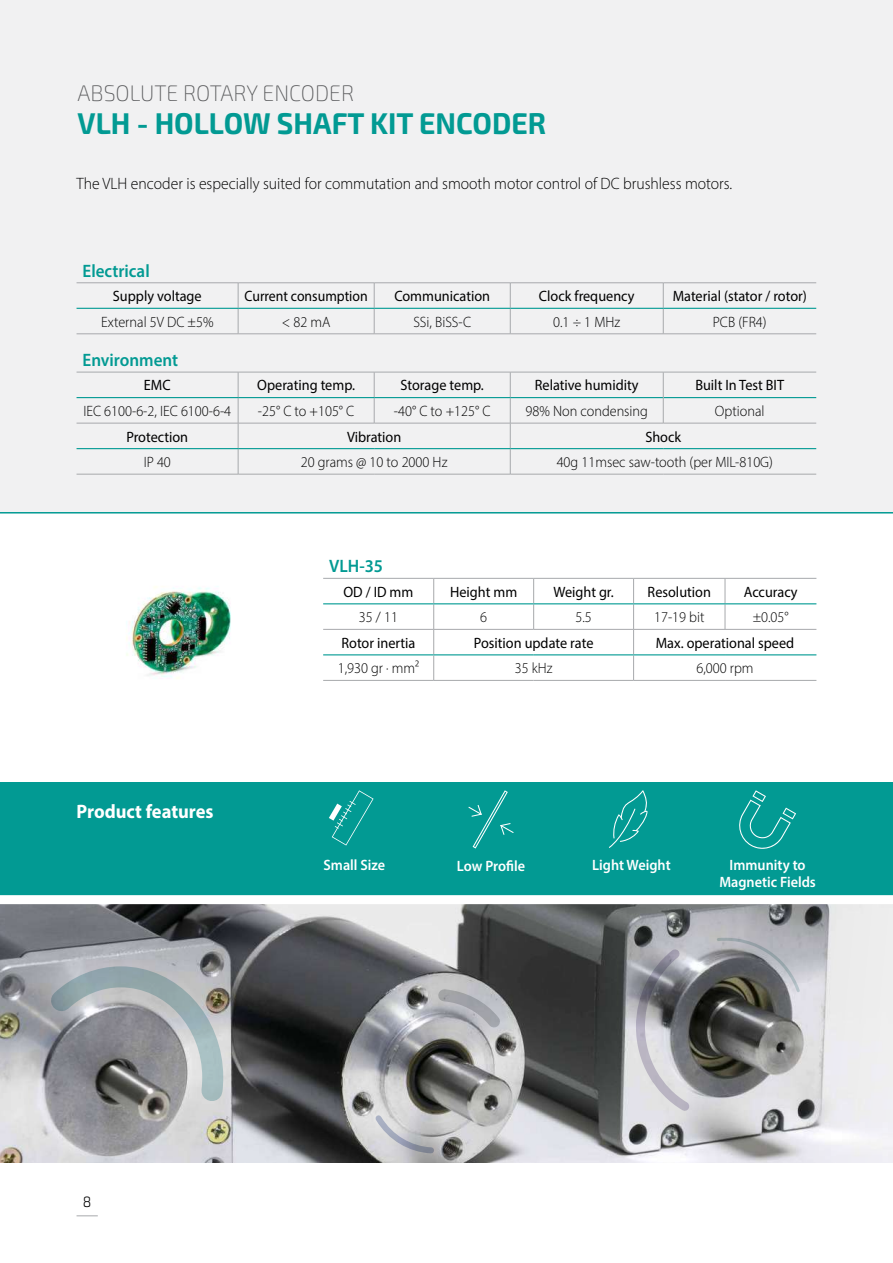
<style>
.page{position:relative;width:893px;height:1263px;background:#fff}
.page>*{position:absolute;margin:0;border:0;box-sizing:border-box;transform-origin:0 0}
.t1{font:700 30px "Exo 2";color:#029a93;scale:.95 1}
.t2{font:200 22.5px "Exo 2";color:#58595b;scale:.95 1}
.t3{font:700 19.5px "Myriad Pro";color:#fff;scale:.95 1}
.t4{font:600 18px "Myriad Pro";color:#029a93;scale:.95 1}
.t5{font:300 16.5px "Myriad Pro";color:#000;scale:.95 1}
.t6{font:15px "Myriad Pro";color:#000;scale:.95 1}
.t7{font:300 15px "Myriad Pro";color:#000;scale:.95 1}
.t8{font:600 15px/16.5px "Myriad Pro";color:#fff;text-align:center;scale:.95 1}
.t9{font:15px "Myriad Pro";color:#000;scale:.92 1}
.t10{font:300 15px "Myriad Pro";color:#000;scale:.94 1}
.t11{font:300 15px "Exo 2";color:#000;scale:.94 1}
</style>
<div class="page">
<svg style="left:77px;top:1215px;width:21px;height:1px"></svg>
<img style="left:0;top:904px;width:893px;height:258px">
<div style="left:0;top:0;width:893px;height:512px;background:#f1f1f2"></div>
<hr style="left:323px;top:629px;width:111px;height:1px;background:#a7a9ac">
<hr style="left:434px;top:629px;width:100px;height:1px;background:#a7a9ac">
<hr style="left:534px;top:629px;width:100px;height:1px;background:#a7a9ac">
<hr style="left:634px;top:629px;width:91px;height:1px;background:#a7a9ac">
<hr style="left:725px;top:629px;width:91px;height:1px;background:#a7a9ac">
<hr style="left:323px;top:680px;width:111px;height:1px;background:#a7a9ac">
<hr style="left:434px;top:680px;width:100px;height:1px;background:#a7a9ac">
<hr style="left:534px;top:680px;width:100px;height:1px;background:#a7a9ac">
<hr style="left:634px;top:680px;width:91px;height:1px;background:#a7a9ac">
<hr style="left:725px;top:680px;width:91px;height:1px;background:#a7a9ac">
<svg style="left:533px;top:579px;width:1px;height:50px"></svg>
<svg style="left:725px;top:579px;width:1px;height:50px"></svg>
<hr style="left:323px;top:603px;width:111px;height:1px;background:#029a93">
<hr style="left:434px;top:603px;width:100px;height:1px;background:#029a93">
<hr style="left:534px;top:603px;width:100px;height:1px;background:#029a93">
<hr style="left:634px;top:603px;width:91px;height:1px;background:#029a93">
<hr style="left:725px;top:603px;width:91px;height:1px;background:#029a93">
<hr style="left:323px;top:654px;width:111px;height:1px;background:#029a93">
<hr style="left:634px;top:654px;width:91px;height:1px;background:#029a93">
<hr style="left:725px;top:654px;width:91px;height:1px;background:#029a93">
<svg style="left:433px;top:579px;width:1px;height:101px"></svg>
<svg style="left:633px;top:579px;width:1px;height:101px"></svg>
<hr style="left:323px;top:578px;width:111px;height:1px;background:#a7a9ac">
<hr style="left:434px;top:578px;width:100px;height:1px;background:#a7a9ac">
<hr style="left:534px;top:578px;width:100px;height:1px;background:#a7a9ac">
<hr style="left:634px;top:578px;width:91px;height:1px;background:#a7a9ac">
<hr style="left:725px;top:578px;width:91px;height:1px;background:#a7a9ac">
<hr style="left:434px;top:654px;width:100px;height:1px;background:#029a93">
<hr style="left:534px;top:654px;width:100px;height:1px;background:#029a93">
<img style="left:126px;top:586px;width:105px;height:93px">
<div style="left:0;top:782px;width:893px;height:115px;background:#029a93"></div>
<div style="left:0;top:895px;width:893px;height:9px;background:#fff"></div>
<hr style="left:0;top:512px;width:893px;height:1px;background:#029a93">
<hr style="left:77px;top:423px;width:161px;height:1px;background:#a7a9ac">
<hr style="left:238px;top:423px;width:136px;height:1px;background:#a7a9ac">
<hr style="left:374px;top:423px;width:136px;height:1px;background:#a7a9ac">
<hr style="left:510px;top:423px;width:153px;height:1px;background:#a7a9ac">
<hr style="left:663px;top:423px;width:153px;height:1px;background:#a7a9ac">
<hr style="left:77px;top:334px;width:161px;height:1px;background:#a7a9ac">
<hr style="left:238px;top:334px;width:136px;height:1px;background:#a7a9ac">
<hr style="left:374px;top:334px;width:136px;height:1px;background:#a7a9ac">
<hr style="left:510px;top:334px;width:153px;height:1px;background:#a7a9ac">
<hr style="left:663px;top:334px;width:153px;height:1px;background:#a7a9ac">
<hr style="left:77px;top:474px;width:161px;height:1px;background:#a7a9ac">
<hr style="left:238px;top:474px;width:136px;height:1px;background:#a7a9ac">
<hr style="left:374px;top:474px;width:136px;height:1px;background:#a7a9ac">
<hr style="left:510px;top:474px;width:153px;height:1px;background:#a7a9ac">
<hr style="left:663px;top:474px;width:153px;height:1px;background:#a7a9ac">
<svg style="left:238px;top:284px;width:1px;height:50px"></svg>
<svg style="left:374px;top:284px;width:1px;height:50px"></svg>
<svg style="left:510px;top:284px;width:1px;height:50px"></svg>
<svg style="left:663px;top:284px;width:1px;height:50px"></svg>
<svg style="left:374px;top:373px;width:1px;height:50px"></svg>
<svg style="left:238px;top:373px;width:1px;height:101px"></svg>
<svg style="left:510px;top:373px;width:1px;height:101px"></svg>
<hr style="left:77px;top:283px;width:161px;height:1px;background:#a7a9ac">
<hr style="left:238px;top:283px;width:136px;height:1px;background:#a7a9ac">
<hr style="left:374px;top:283px;width:136px;height:1px;background:#a7a9ac">
<hr style="left:510px;top:283px;width:153px;height:1px;background:#a7a9ac">
<hr style="left:663px;top:283px;width:153px;height:1px;background:#a7a9ac">
<hr style="left:77px;top:372px;width:161px;height:1px;background:#a7a9ac">
<hr style="left:238px;top:372px;width:136px;height:1px;background:#a7a9ac">
<hr style="left:374px;top:372px;width:136px;height:1px;background:#a7a9ac">
<hr style="left:510px;top:372px;width:153px;height:1px;background:#a7a9ac">
<hr style="left:663px;top:372px;width:153px;height:1px;background:#a7a9ac">
<hr style="left:663px;top:397px;width:153px;height:1px;background:#029a93">
<hr style="left:77px;top:308px;width:161px;height:1px;background:#029a93">
<hr style="left:238px;top:308px;width:136px;height:1px;background:#029a93">
<hr style="left:374px;top:308px;width:136px;height:1px;background:#029a93">
<hr style="left:510px;top:308px;width:153px;height:1px;background:#029a93">
<hr style="left:663px;top:308px;width:153px;height:1px;background:#029a93">
<hr style="left:77px;top:397px;width:161px;height:1px;background:#029a93">
<hr style="left:238px;top:397px;width:136px;height:1px;background:#029a93">
<hr style="left:374px;top:397px;width:136px;height:1px;background:#029a93">
<hr style="left:510px;top:397px;width:153px;height:1px;background:#029a93">
<hr style="left:77px;top:448px;width:161px;height:1px;background:#029a93">
<hr style="left:238px;top:448px;width:136px;height:1px;background:#029a93">
<hr style="left:374px;top:448px;width:136px;height:1px;background:#029a93">
<hr style="left:510px;top:448px;width:153px;height:1px;background:#029a93">
<hr style="left:663px;top:448px;width:153px;height:1px;background:#029a93">
<svg style="left:663px;top:372px;width:1px;height:51px"></svg>
<svg style="left:468px;top:790px;width:46px;height:58px"></svg>
<svg style="left:50px;top:965px;width:175px;height:137px"></svg>
<svg style="left:434px;top:982px;width:70px;height:56px"></svg>
<svg style="left:634px;top:948px;width:57px;height:164px"></svg>
<svg style="left:609px;top:790px;width:39px;height:58px"></svg>
<svg style="left:329px;top:790px;width:45px;height:55px"></svg>
<svg style="left:372px;top:1110px;width:65px;height:47px"></svg>
<svg style="left:715px;top:937px;width:87px;height:57px"></svg>
<svg style="left:739px;top:790px;width:57px;height:59px"></svg>
<h2 class="t2" style="left:78px;top:80px;width:293px">ABSOLUTE ROTARY ENCODER</h2>
<h1 class="t1" style="left:78px;top:105px;width:495px">VLH - HOLLOW SHAFT KIT ENCODER</h1>
<p class="t5" style="left:77px;top:173px;width:692px">The VLH encoder is especially suited for commutation and smooth motor control of DC brushless motors.</p>
<p class="t4" style="left:83px;top:259px;width:72px">Electrical</p>
<p class="t6" style="left:113px;top:287px;width:95px">Supply voltage</p>
<p class="t9" style="left:245px;top:287px;width:135px">Current consumption</p>
<p class="t6" style="left:394px;top:287px;width:102px">Communication</p>
<p class="t6" style="left:539px;top:287px;width:102px">Clock frequency</p>
<p class="t6" style="left:673px;top:287px;width:143px">Material (stator / rotor)</p>
<p class="t7" style="left:101px;top:313px;width:120px">External 5V DC ±5%</p>
<p class="t7" style="left:282px;top:313px;width:53px">&lt; 82 mA</p>
<p class="t7" style="left:413px;top:313px;width:62px">SSi, BiSS-C</p>
<p class="t7" style="left:553px;top:313px;width:72px">0.1 ÷ 1 MHz</p>
<p class="t7" style="left:713px;top:313px;width:58px">PCB (FR4)</p>
<p class="t4" style="left:83px;top:349px;width:102px">Environment</p>
<p class="t6" style="left:144px;top:376px;width:30px">EMC</p>
<p class="t6" style="left:257px;top:376px;width:104px">Operating temp.</p>
<p class="t6" style="left:400px;top:376px;width:89px">Storage temp.</p>
<p class="t6" style="left:535px;top:376px;width:111px">Relative humidity</p>
<p class="t6" style="left:695px;top:376px;width:95px">Built In Test BIT</p>
<p class="t7" style="left:83px;top:402px;width:157px">IEC 6100-6-2, IEC 6100-6-4</p>
<p class="t7" style="left:258px;top:402px;width:103px">-25° C to +105° C</p>
<p class="t7" style="left:394px;top:402px;width:103px">-40° C to +125° C</p>
<p class="t7" style="left:525px;top:402px;width:130px">98% Non condensing</p>
<p class="t7" style="left:715px;top:402px;width:54px">Optional</p>
<p class="t6" style="left:126px;top:427px;width:67px">Protection</p>
<p class="t6" style="left:347px;top:427px;width:59px">Vibration</p>
<p class="t6" style="left:645px;top:427px;width:39px">Shock</p>
<p class="t7" style="left:144px;top:453px;width:30px">IP 40</p>
<p class="t7" style="left:301px;top:453px;width:156px">20 grams @ 10 to 2000 Hz</p>
<p class="t7" style="left:557px;top:453px;width:229px">40g 11msec saw-tooth (per MIL-810G)</p>
<h3 class="t3" style="left:77px;top:799px;width:146px">Product features</h3>
<p class="t4" style="left:329px;top:555px;width:58px">VLH-35</p>
<p class="t6" style="left:343px;top:582px;width:75px">OD / ID mm</p>
<p class="t6" style="left:450px;top:582px;width:72px">Height mm</p>
<p class="t6" style="left:553px;top:582px;width:65px">Weight gr.</p>
<p class="t6" style="left:648px;top:582px;width:68px">Resolution</p>
<p class="t6" style="left:744px;top:582px;width:58px">Accuracy</p>
<p class="t7" style="left:359px;top:608px;width:43px">35 / 11</p>
<p class="t7" style="left:480px;top:608px;width:9px">6</p>
<p class="t7" style="left:575px;top:608px;width:19px">5.5</p>
<p class="t7" style="left:654px;top:608px;width:55px">17-19 bit</p>
<p class="t7" style="left:753px;top:608px;width:39px">±0.05°</p>
<p class="t6" style="left:341px;top:633px;width:79px">Rotor inertia</p>
<p class="t6" style="left:474px;top:633px;width:127px">Position update rate</p>
<p class="t6" style="left:656px;top:633px;width:147px">Max. operational speed</p>
<p class="t7" style="left:338px;top:659px;width:87px">1,930 gr · mm²</p>
<p class="t10" style="left:515px;top:659px;width:42px">35 kHz</p>
<p class="t7" style="left:696px;top:659px;width:62px">6,000 rpm</p>
<p class="t8" style="left:324px;top:856px;width:66px">Small Size</p>
<p class="t8" style="left:457px;top:857px;width:73px">Low Profile</p>
<p class="t8" style="left:592px;top:856px;width:84px">Light Weight</p>
<p class="t8" style="left:719px;top:856px;width:103px">Immunity to<br>Magnetic Fields</p>
<p class="t11" style="left:83px;top:1193px;width:11px">8</p>
</div>
